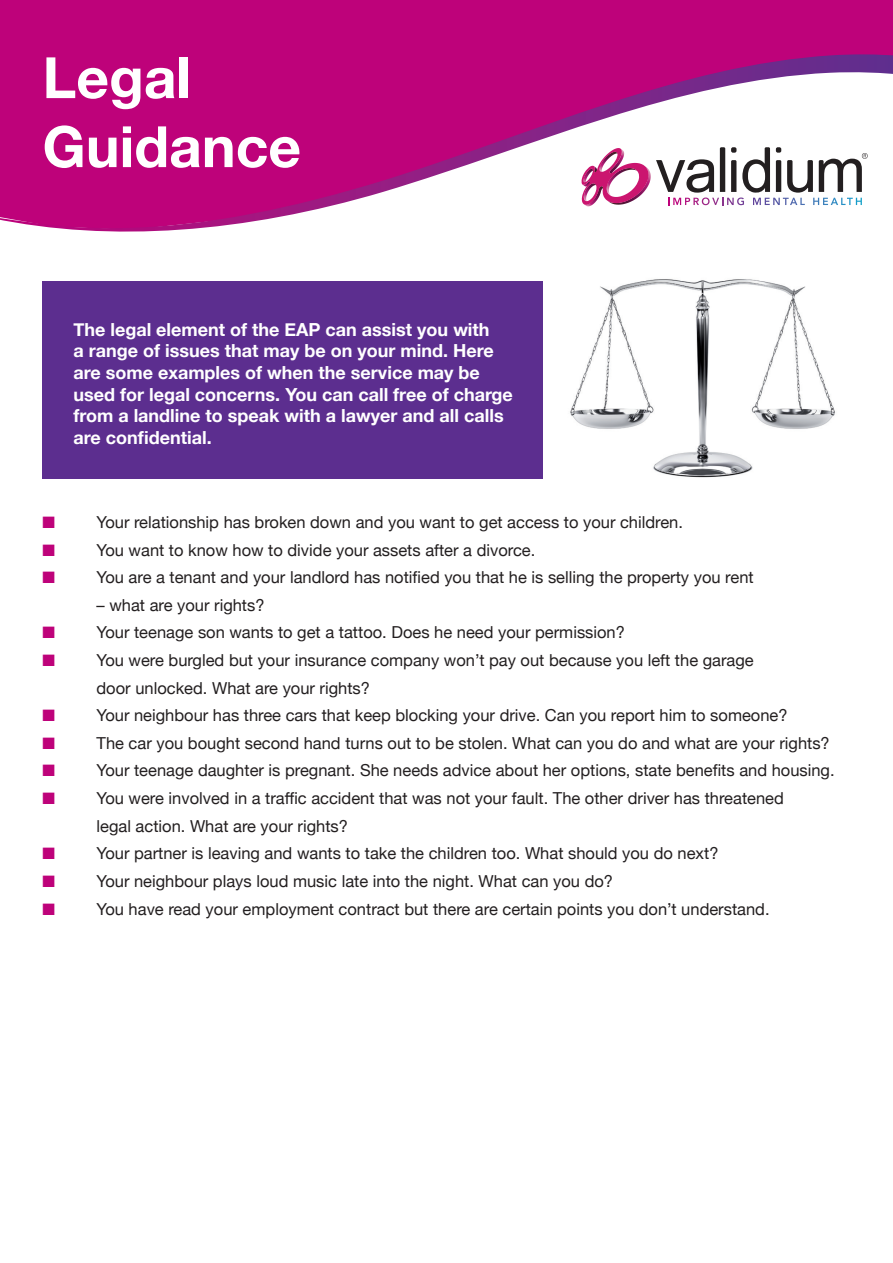
<style>
.page{position:relative;width:893px;height:1263px;background:#fff}
.page>*{position:absolute;margin:0;border:0;box-sizing:border-box;transform-origin:0 0}
.t1{font:700 57px/69px "Helvetica Neue";color:#fff}
.t2{font:700 18px/21.6px "Helvetica Neue";color:#fff}
.t3{font:16.5px "Helvetica Neue";color:#231f20}
.t4{font:16.5px "Zapf Dingbats ITC";color:#be027a}
</style>
<div class="page">
<div style="left:0;top:0;width:893px;height:54px;background:#be027a"></div>
<svg style="left:0;top:54px;width:893px;height:178px"></svg>
<img style="left:570px;top:279px;width:265px;height:199px">
<div style="left:43px;top:281px;width:500px;height:197px;background:#5c2e8f"></div>
<svg style="left:581px;top:148px;width:68px;height:58px"></svg>
<svg style="left:656px;top:147px;width:212px;height:58px"></svg>
<h1 class="t1" style="left:43px;top:45px;width:260px">Legal<br>Guidance</h1>
<p class="t2" style="left:73px;top:319px;width:418px">The legal element of the EAP can assist you with</p>
<p class="t2" style="left:73px;top:341px;width:422px">a range of issues that may be on your mind. Here</p>
<p class="t2" style="left:73px;top:362px;width:408px">are some examples of when the service may be</p>
<p class="t2" style="left:73px;top:384px;width:441px">used for legal concerns. You can call free of charge from a landline to speak with a lawyer and all calls are confidential.</p>
<p class="t4" style="left:43px;top:515px;width:14px">■</p>
<p class="t3" style="left:97px;top:510px;width:588px">Your relationship has broken down and you want to get access to your children.</p>
<p class="t4" style="left:43px;top:542px;width:14px">■</p>
<p class="t3" style="left:97px;top:538px;width:440px">You want to know how to divide your assets after a divorce.</p>
<p class="t4" style="left:43px;top:570px;width:14px">■</p>
<p class="t3" style="left:97px;top:565px;width:659px">You are a tenant and your landlord has notified you that he is selling the property you rent</p>
<p class="t3" style="left:97px;top:593px;width:170px">– what are your rights?</p>
<p class="t4" style="left:43px;top:625px;width:14px">■</p>
<p class="t3" style="left:97px;top:621px;width:530px">Your teenage son wants to get a tattoo. Does he need your permission?</p>
<p class="t4" style="left:43px;top:653px;width:14px">■</p>
<p class="t3" style="left:97px;top:648px;width:659px">You were burgled but your insurance company won’t pay out because you left the garage</p>
<p class="t3" style="left:97px;top:676px;width:275px">door unlocked. What are your rights?</p>
<p class="t4" style="left:43px;top:708px;width:14px">■</p>
<p class="t3" style="left:97px;top:703px;width:693px">Your neighbour has three cars that keep blocking your drive. Can you report him to someone?</p>
<p class="t4" style="left:43px;top:735px;width:14px">■</p>
<p class="t3" style="left:97px;top:731px;width:735px">The car you bought second hand turns out to be stolen. What can you do and what are your rights?</p>
<p class="t4" style="left:43px;top:763px;width:14px">■</p>
<p class="t3" style="left:97px;top:759px;width:740px">Your teenage daughter is pregnant. She needs advice about her options, state benefits and housing.</p>
<p class="t4" style="left:43px;top:791px;width:14px">■</p>
<p class="t3" style="left:97px;top:786px;width:689px">You were involved in a traffic accident that was not your fault. The other driver has threatened</p>
<p class="t3" style="left:97px;top:814px;width:253px">legal action. What are your rights?</p>
<p class="t4" style="left:43px;top:846px;width:14px">■</p>
<p class="t3" style="left:97px;top:841px;width:623px">Your partner is leaving and wants to take the children too. What should you do next?</p>
<p class="t4" style="left:43px;top:873px;width:14px">■</p>
<p class="t3" style="left:97px;top:869px;width:518px">Your neighbour plays loud music late into the night. What can you do?</p>
<p class="t4" style="left:43px;top:901px;width:14px">■</p>
<p class="t3" style="left:97px;top:897px;width:675px">You have read your employment contract but there are certain points you don’t understand.</p>
</div>
